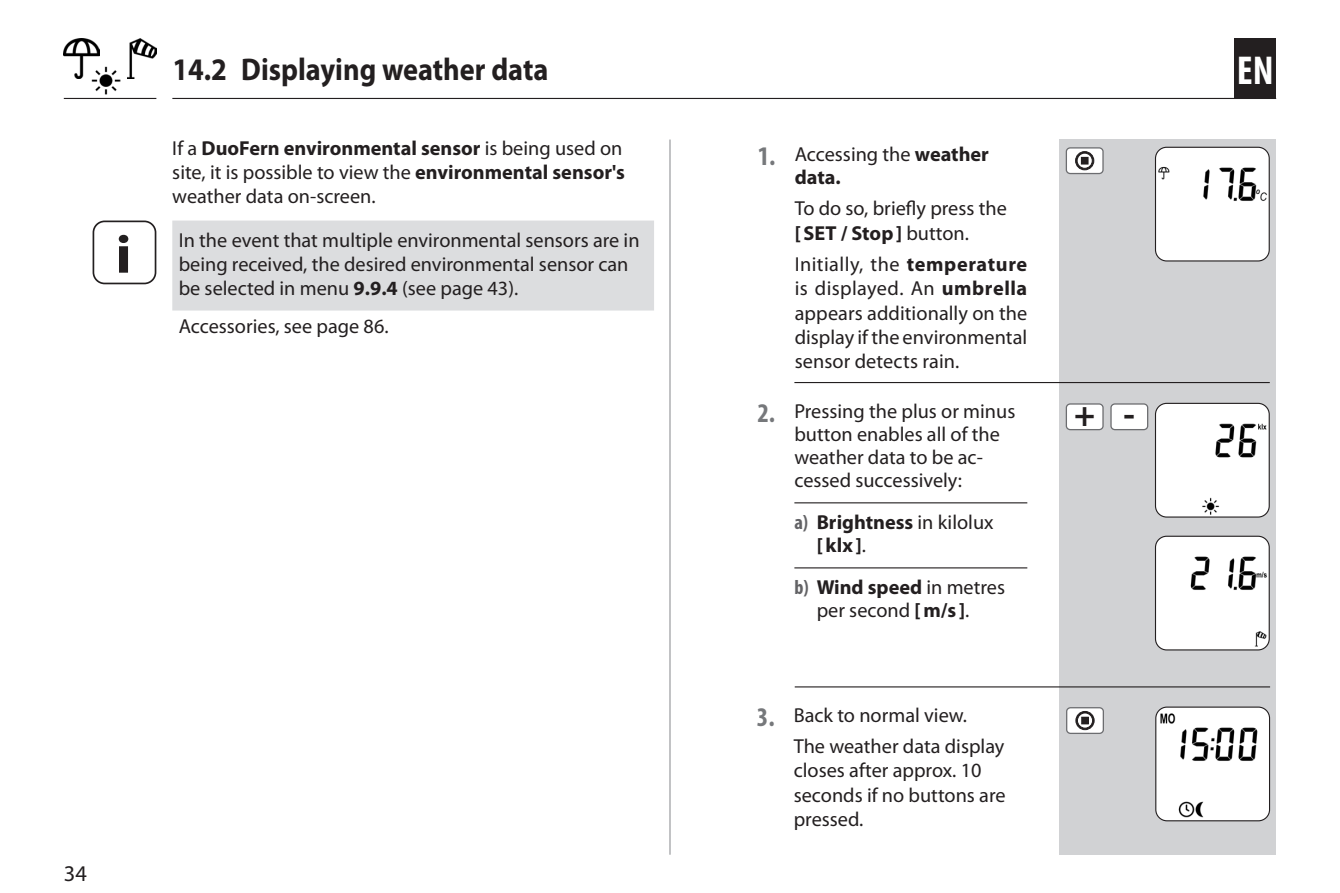
<style>
.page{position:relative;width:1340px;height:893px;background:#fff}
.page>*{position:absolute;margin:0;border:0;box-sizing:border-box;transform-origin:0 0}
.INFO-Icon{font:700 54px "Myriad Pro";color:#231f20;scale:1.1 1}
.t1{font:700 condensed 40.5px "Myriad Pro";color:#fff}
.t2{font:700 35.32px "Myriad Pro";color:#231f20}
.t3{font:700 31.5px "Myriad Pro";color:#231f20;scale:.9 1}
.t4{font:22.5px "Myriad Pro";color:#231f20}
.Nützliche_Infos_-_EN{font:20.25px/22.9px "Myriad Pro";color:#231f20}
.Fließtext_nach_Handl{font:20.25px/24.3px "Myriad Pro";color:#231f20}
.Fließtext_-_EN{font:20.25px/24.3px "Myriad Pro";color:#231f20}
.t5{font:700 20.25px/22.9px "Myriad Pro";color:#231f20}
.s1{font-weight:700}
.s2{font-weight:700;font-stretch:condensed;font-size:27px;color:#76787b}
.s3{font-stretch:condensed;color:#636366}
.s4{font-weight:400}
.s5{font-weight:700;font-stretch:condensed;color:#636366}
</style>
<div class="page">
<hr style="left:172px;top:98px;width:1104px;height:1px;background:#231f20">
<hr style="left:64px;top:98px;width:92px;height:1px;background:#231f20">
<hr style="left:669px;top:140px;width:1px;height:715px;background:#939598">
<div style="left:1059px;top:140px;width:217px;height:715px;background:#d1d2d4"></div>
<div style="left:1234px;top:38px;width:42px;height:61px;background:#231f20"></div>
<div style="left:1066px;top:148px;width:37px;height:26px;background:#fff;border-radius:4px"></div>
<div style="left:1065px;top:147px;width:38px;height:27px;border:1px solid #6c6d70;border-radius:4px"></div>
<div style="left:1075px;top:152px;width:18px;height:18px;background:#2c2829;border-radius:50%"></div>
<div style="left:1075px;top:151px;width:18px;height:19px;border:1px solid #231f20;border-radius:50%"></div>
<svg style="left:1077px;top:153px;width:15px;height:15px"></svg>
<div style="left:1076px;top:153px;width:16px;height:15px;border:1px solid #231f20;border-radius:50%"></div>
<div style="left:1081px;top:157px;width:7px;height:7px;background:#231f20"></div>
<img style="left:1156px;top:147px;width:113px;height:114px">
<div style="left:1154px;top:147px;width:115px;height:115px;border:1px solid #231f20;border-radius:11px"></div>
<div style="left:1066px;top:404px;width:37px;height:26px;background:#fff;border-radius:4px"></div>
<div style="left:1065px;top:403px;width:38px;height:27px;border:1px solid #6c6d70;border-radius:4px"></div>
<div style="left:1111px;top:404px;width:36px;height:26px;background:#fff;border-radius:4px"></div>
<div style="left:1110px;top:403px;width:38px;height:27px;border:1px solid #6c6d70;border-radius:4px"></div>
<img style="left:1156px;top:403px;width:113px;height:114px">
<div style="left:1154px;top:403px;width:115px;height:115px;border:1px solid #231f20;border-radius:11px"></div>
<div style="left:1066px;top:708px;width:37px;height:25px;background:#fff;border-radius:4px"></div>
<div style="left:1066px;top:707px;width:37px;height:27px;border:1px solid #6c6d70;border-radius:4px"></div>
<svg style="left:1075px;top:711px;width:19px;height:19px"></svg>
<div style="left:1075px;top:711px;width:19px;height:19px;border:1px solid #231f20;border-radius:50%"></div>
<svg style="left:1077px;top:713px;width:15px;height:15px"></svg>
<div style="left:1077px;top:713px;width:15px;height:15px;border:1px solid #231f20;border-radius:50%"></div>
<div style="left:1081px;top:717px;width:7px;height:7px;background:#231f20"></div>
<div style="left:1081px;top:717px;width:7px;height:7px;border:1px solid #231f20"></div>
<img style="left:1156px;top:536px;width:113px;height:114px">
<div style="left:1154px;top:536px;width:115px;height:114px;border:1px solid #231f20;border-radius:11px"></div>
<img style="left:1155px;top:708px;width:114px;height:113px">
<div style="left:1155px;top:706px;width:115px;height:115px;border:1px solid #231f20;border-radius:11px"></div>
<hr style="left:794px;top:382px;width:475px;height:1px;background:#231f20">
<hr style="left:794px;top:686px;width:476px;height:1px;background:#231f20">
<img style="left:127px;top:39px;width:29px;height:40px">
<img style="left:64px;top:38px;width:35px;height:40px">
<img style="left:92px;top:66px;width:28px;height:29px">
<div style="left:172px;top:221px;width:482px;height:90px;background:#dcdddf"></div>
<hr style="left:794px;top:502px;width:233px;height:1px;background:#231f20">
<hr style="left:794px;top:567px;width:233px;height:1px;background:#231f20">
<div style="left:93px;top:221px;width:63px;height:63px;border:2px solid #231f20;border-radius:11px"></div>
<p class="INFO-Icon" style="left:115px;top:224px;width:16px">i</p>
<p class="t3" style="left:172px;top:52px;width:419px">14.2 Displaying weather data</p>
<p class="Fließtext_-_EN" style="left:172px;top:136px;width:454px">If a <span class="s1">DuoFern environmental sensor</span> is being used on site, it is possible to view the <span class="s1">environmental sensor's </span>weather data on-screen.</p>
<p class="Nützliche_Infos_-_EN" style="left:179px;top:228px;width:462px;line-height:24.3px">In the event that multiple environmental sensors are in being received, the desired environmental sensor can be selected in menu <span class="s1">9.9.4</span> (see page 43).</p>
<p class="Fließtext_-_EN" style="left:179px;top:315px;width:211px">Accessories, see page 86.</p>
<p class="t4" style="left:64px;top:861px;width:25px">34</p>
<p class="Nützliche_Infos_-_EN" style="left:794px;top:143px;width:196px;text-indent:-37px"><span class="s2">1.</span> Accessing the <span class="s1">weather data.</span></p>
<p class="Fließtext_nach_Handl" style="left:794px;top:197px;width:214px">To do so, briefly press the <span class="s1">[SET / Stop]</span> button.</p>
<p class="Fließtext_nach_Handl" style="left:794px;top:252px;width:234px;text-align:justify">Initially, the <span class="s1">temperature </span>is displayed. An <span class="s1">umbrella </span>appears additionally on the display if the environmental sensor detects rain.</p>
<p class="Nützliche_Infos_-_EN" style="left:794px;top:400px;width:222px;text-indent:-37px"><span class="s2">2.</span> Pressing the plus or minus button enables all of the weather data to be ac&shy;cessed successively:</p>
<p class="t5" style="left:816px;top:511px;width:178px;text-indent:-22px"><span class="s3">a)</span> Brightness <span class="s4">in kilolux </span>[klx]<span class="s4">.</span></p>
<p class="Nützliche_Infos_-_EN" style="left:816px;top:576px;width:190px;text-indent:-22px"><span class="s5">b)</span> <span class="s1">Wind speed</span> in metres per second <span class="s1">[m/s ]</span>.</p>
<p class="Nützliche_Infos_-_EN" style="left:756px;top:704px;width:212px"><span class="s2">3.</span> Back to normal view.</p>
<p class="Fließtext_nach_Handl" style="left:793px;top:734px;width:213px">The weather data display closes after approx. 10 seconds if no buttons are pressed.</p>
<p class="t2" style="left:1074px;top:391px;width:23px">+</p>
<p class="t2" style="left:1123px;top:391px;width:13px">-</p>
<h2 class="t1" style="left:1236px;top:48px;width:38px">EN</h2>
</div>
